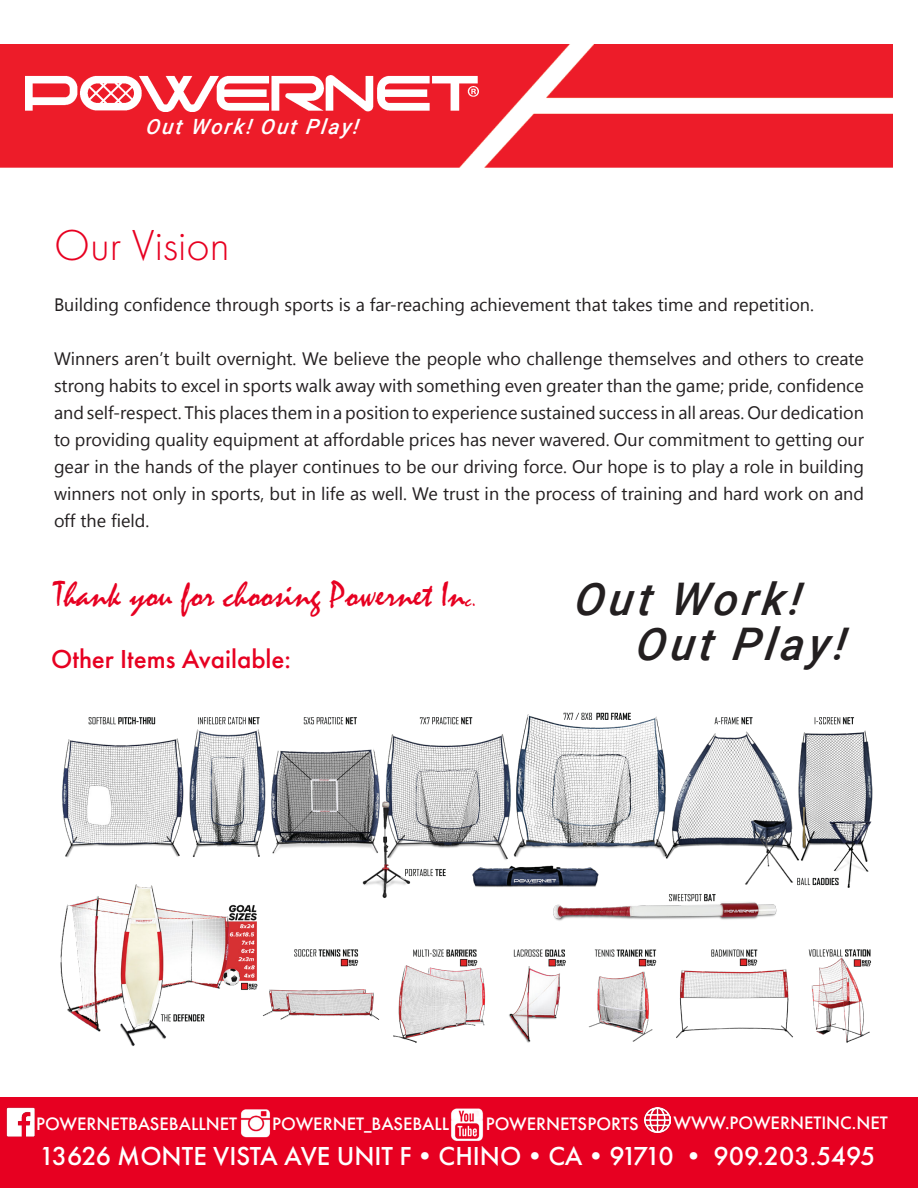
<style>
.page{position:relative;width:918px;height:1188px;background:#fff}
.page>*{position:absolute;margin:0;border:0;box-sizing:border-box;transform-origin:0 0}
.t1{font:italic 500 45px "Roboto";color:#231f20}
.t2{font:300 45px "Futura PT";color:#e70021}
.t3{font:36px "Mistral";color:#e70021}
.t4{font:500 27px "Futura PT";color:#fff}
.t5{font:500 27px "Futura PT";color:#e70021}
.t6{font:italic 500 21px "Roboto";color:#fff}
.t7{font:500 18.75px "Futura PT";color:#fff}
.t8{font:18px/27px "Nirmala UI";color:#231f20;text-align:justify}
.s1{font-size:21px}
</style>
<div class="page">
<div style="left:0;top:1097px;width:918px;height:91px;background:#e70021"></div>
<img style="left:0;top:44px;width:893px;height:123px">
<img style="left:644px;top:1108px;width:26px;height:24px">
<img style="left:6px;top:1107px;width:29px;height:30px">
<img style="left:238px;top:1107px;width:35px;height:33px">
<img style="left:448px;top:1106px;width:38px;height:37px">
<img style="left:25px;top:76px;width:453px;height:36px">
<img style="left:60px;top:712px;width:813px;height:334px">
<p class="t6" style="left:146px;top:112px;width:219px">Out Work! Out Play!</p>
<p class="t2" style="left:54px;top:220px;width:177px">Our Vision</p>
<p class="t8" style="left:54px;top:290px;width:762px">Building confidence through sports is a far-reaching achievement that takes time and repetition.</p>
<p class="t8" style="left:54px;top:344px;width:812px">Winners aren’t built overnight. We believe the people who challenge themselves and others to create strong habits to excel in sports walk away with something even greater than the game; pride, confidence and self-respect. This places them in a position to experience sustained success in all areas. Our dedication to providing quality equipment at affordable prices has never wavered. Our commitment to getting our gear in the hands of the player continues to be our driving force. Our hope is to play a role in building winners not only in sports, but in life as well. We trust in the process of training and hard work on and off the field.</p>
<p class="t3" style="left:54px;top:573px;width:424px">Thank you for choosing Powernet In<span class="s1">c.</span></p>
<p class="t5" style="left:51px;top:643px;width:241px">Other Items Available:</p>
<p class="t1" style="left:573px;top:567px;width:238px">Out Work!</p>
<p class="t1" style="left:635px;top:612px;width:221px">Out Play!</p>
<p class="t7" style="left:36px;top:1112px;width:203px">POWERNETBASEBALLNET</p>
<p class="t7" style="left:272px;top:1112px;width:179px">POWERNET_BASEBALL</p>
<p class="t7" style="left:486px;top:1112px;width:155px">POWERNETSPORTS</p>
<p class="t7" style="left:673px;top:1111px;width:216px">WWW.POWERNETINC.NET</p>
<p class="t4" style="left:39px;top:1140px;width:838px">13626 MONTE VISTA AVE UNIT F•CHINO•CA•91710 • 909.203.5495</p>
</div>
